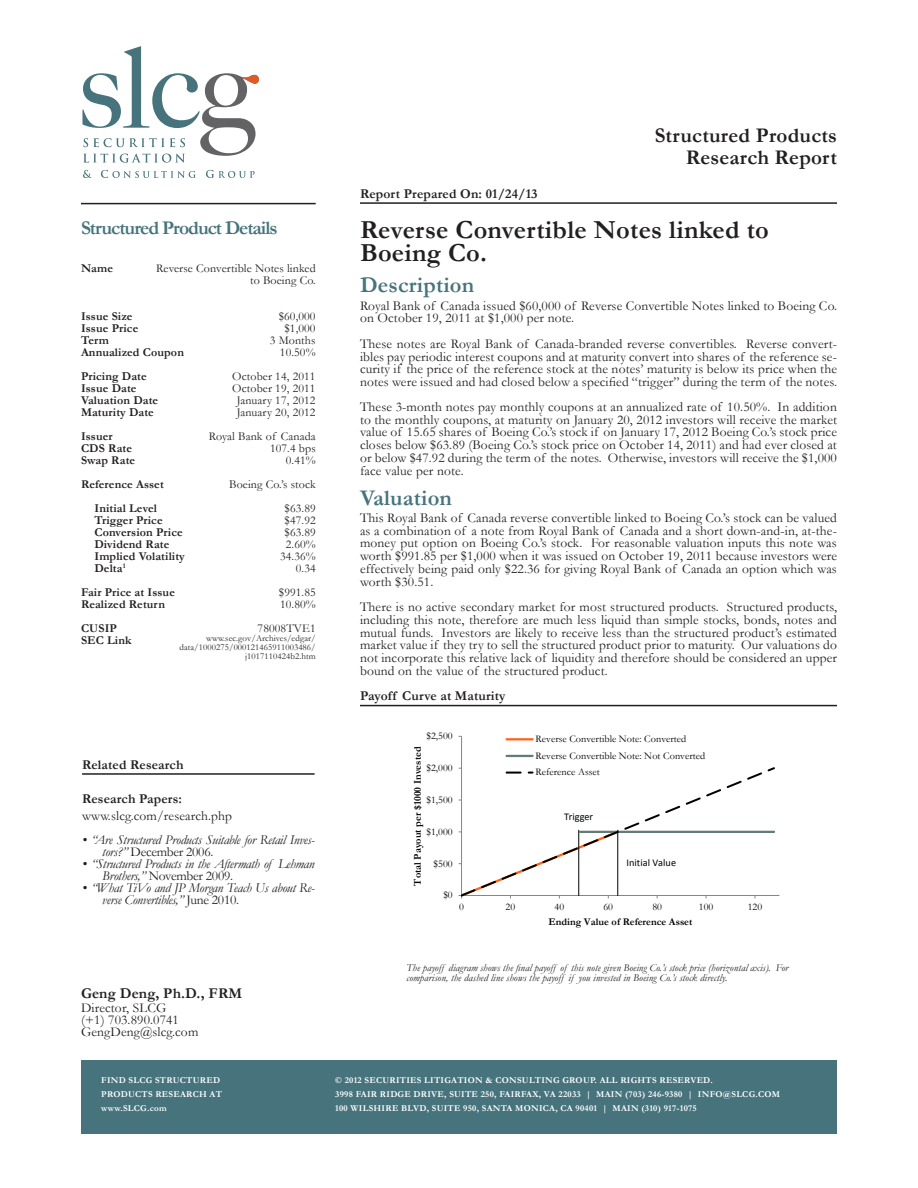
<style>
.page{position:relative;width:918px;height:1188px;background:#fff}
.page>*{position:absolute;margin:0;border:0;box-sizing:border-box;transform-origin:0 0}
.t1{font:700 26.25px/22.5px "Garamond";letter-spacing:.01em;color:#231f20}
.t2{font:700 22.5px "Garamond";letter-spacing:.01em;color:#46737c}
.t3{font:700 21px/22.5px "Garamond";letter-spacing:.01em;color:#231f20;text-align:right}
.t4{font:700 19.5px "Garamond";letter-spacing:-.05em;color:#46737c}
.t5{font:700 15px "Garamond";letter-spacing:.01em;color:#231f20}
.t6{font:13.5px/12.8px "Garamond";letter-spacing:.01em;color:#231f20;text-align:justify}
.t7{font:italic 13.5px/12px "Garamond";letter-spacing:-.02em;color:#231f20}
.t8{font:700 13.5px "Garamond";letter-spacing:.01em;color:#231f20}
.t9{font:700 12px/12px "Garamond";letter-spacing:.01em;color:#231f20}
.t10{font:12px/12px "Garamond";letter-spacing:.01em;color:#231f20;text-align:right}
.t11{font:italic 10.5px/9.8px "Garamond";letter-spacing:.01em;color:#231f20}
.t12{font:700 10.35px "Garamond";color:#000}
.t13{font:10.35px "Garamond";color:#000}
.t14{font:10.35px "Calibri";letter-spacing:-.005em;color:#000}
.t15{font:10.2px/16.6px "Garamond";color:#000}
.t16{font:700 10.2px "Garamond";color:#000}
.t17{font:10.2px "Calibri";color:#000}
.t18{font:700 9px/14.2px "Garamond";letter-spacing:.03em;color:#fff}
.t19{font:9px/9px "Garamond";letter-spacing:.01em;color:#231f20;text-align:right}
.s1{font-style:normal}
</style>
<div class="page">
<hr style="left:360px;top:202px;width:477px;height:2px;background:#231f20">
<hr style="left:360px;top:705px;width:477px;height:1px;background:#231f20">
<hr style="left:461px;top:736px;width:1px;height:159px;background:#868686">
<hr style="left:462px;top:895px;width:317px;height:1px;background:#868686">
<hr style="left:507px;top:738px;width:26px;height:2px;background:#ff6319">
<hr style="left:507px;top:755px;width:26px;height:2px;background:#627d77">
<svg style="left:459px;top:767px;width:316px;height:131px"></svg>
<hr style="left:81px;top:203px;width:235px;height:1px;background:#231f20">
<div style="left:81px;top:1061px;width:234px;height:73px;background:#46737c"></div>
<div style="left:315px;top:1061px;width:522px;height:73px;background:#46737c"></div>
<hr style="left:82px;top:773px;width:233px;height:2px;background:#231f20">
<svg style="left:83px;top:170px;width:9px;height:8px"></svg>
<svg style="left:101px;top:170px;width:95px;height:8px"></svg>
<svg style="left:206px;top:170px;width:49px;height:8px"></svg>
<svg style="left:82px;top:46px;width:177px;height:117px"></svg>
<h3 class="t4" style="left:81px;top:215px;width:198px">Structured Product Details</h3>
<p class="t9" style="left:81px;top:263px;width:33px">Name</p>
<p class="t10" style="left:156px;top:262px;width:161px">Reverse Convertible Notes linked to Boeing Co.</p>
<p class="t10" style="left:270px;top:310px;width:47px">$60,000 $1,000<br>3 Months<br>10.50%</p>
<p class="t10" style="left:232px;top:370px;width:85px;text-align:center">October 14, 2011<br>October 19, 2011<br>January 17, 2012<br>January 20, 2012</p>
<p class="t9" style="left:81px;top:310px;width:104px">Issue Size<br>Issue Price<br>Term<br>Annualized Coupon</p>
<p class="t9" style="left:81px;top:370px;width:79px">Pricing Date<br>Issue Date<br>Valuation Date<br>Maturity Date</p>
<p class="t9" style="left:81px;top:430px;width:56px">Issuer<br>CDS Rate<br>Swap Rate</p>
<p class="t10" style="left:209px;top:430px;width:108px">Royal Bank of Canada<br>107.4 bps<br>0.41%</p>
<p class="t9" style="left:95px;top:502px;width:92px">Initial Level<br>Trigger Price<br>Conversion Price<br>Dividend Rate<br>Implied Volatility<br>Delta<sup>1</sup></p>
<p class="t10" style="left:280px;top:502px;width:37px">$63.89 $47.92 $63.89<br>2.60%<br>34.36%<br>0.34</p>
<p class="t9" style="left:81px;top:586px;width:95px">Fair Price at Issue<br>Realized Return</p>
<p class="t9" style="left:81px;top:622px;width:52px">CUSIP<br>SEC Link</p>
<p class="t9" style="left:81px;top:479px;width:84px">Reference Asset</p>
<p class="t10" style="left:229px;top:478px;width:88px">Boeing Co.’s stock</p>
<p class="t10" style="left:279px;top:586px;width:38px;text-align:left">$991.85<br>10.80%</p>
<p class="t10" style="left:258px;top:622px;width:60px">78008TVE1</p>
<p class="t19" style="left:180px;top:633px;width:138px">www.sec.gov/Archives/edgar/ data/1000275/000121465911003486/ j1017110424b2.htm</p>
<p class="t8" style="left:82px;top:755px;width:103px">Related Research</p>
<p class="t8" style="left:82px;top:790px;width:102px">Research Papers:</p>
<p class="t6" style="left:82px;top:809px;width:151px">www.slcg.com/research.php</p>
<p class="t7" style="left:102px;top:833px;width:214px;text-indent:-20px">• “Are Structured Products Suitable for Retail Inves&shy;tors?” <span class="s1">December 2006.</span></p>
<p class="t7" style="left:102px;top:857px;width:214px;text-indent:-20px">• “Structured Products in the Aftermath of Lehman<br>Brothers,” <span class="s1">November 2009.</span></p>
<p class="t7" style="left:102px;top:881px;width:214px;text-indent:-20px">• “What TiVo and JP Morgan Teach Us about Re&shy;verse Convertibles,” <span class="s1">June 2010.</span></p>
<h3 class="t3" style="left:655px;top:124px;width:184px">Structured Products<br>Research Report</h3>
<p class="t8" style="left:360px;top:184px;width:179px">Report Prepared On: 01/24/13</p>
<h1 class="t1" style="left:360px;top:219px;width:410px">Reverse Convertible Notes linked to<br>Boeing Co.</h1>
<h2 class="t2" style="left:360px;top:270px;width:116px">Description</h2>
<p class="t6" style="left:360px;top:299px;width:478px">Royal Bank of Canada issued $60,000 of Reverse Convertible Notes linked to Boeing Co. on October 19, 2011 at $1,000 per note.</p>
<p class="t6" style="left:360px;top:337px;width:479px">These notes are Royal Bank of Canada-branded reverse convertibles. Reverse convert&shy;ibles pay periodic interest coupons and at maturity convert into shares of the reference se&shy;curity if the price of the reference stock at the notes’ maturity is below its price when the notes were issued and had closed below a specified “trigger” during the term of the notes.</p>
<p class="t6" style="left:360px;top:400px;width:479px">These 3-month notes pay monthly coupons at an annualized rate of 10.50%. In addition to the monthly coupons, at maturity on January 20, 2012 investors will receive the market value of 15.65 shares of Boeing Co.’s stock if on January 17, 2012 Boeing Co.’s stock price closes below $63.89 (Boeing Co.’s stock price on October 14, 2011) and had ever closed at or below $47.92 during the term of the notes. Otherwise, investors will receive the $1,000 face value per note.</p>
<h2 class="t2" style="left:360px;top:482px;width:94px">Valuation</h2>
<p class="t6" style="left:360px;top:511px;width:479px">This Royal Bank of Canada reverse convertible linked to Boeing Co.’s stock can be valued as a combination of a note from Royal Bank of Canada and a short down-and-in, at-the&shy;money put option on Boeing Co.’s stock. For reasonable valuation inputs this note was worth $991.85 per $1,000 when it was issued on October 19, 2011 because investors were effectively being paid only $22.36 for giving Royal Bank of Canada an option which was worth $30.51.</p>
<p class="t6" style="left:360px;top:600px;width:479px">There is no active secondary market for most structured products. Structured products, including this note, therefore are much less liquid than simple stocks, bonds, notes and mutual funds. Investors are likely to receive less than the structured product’s estimated market value if they try to sell the structured product prior to maturity. Our valuations do not incorporate this relative lack of liquidity and therefore should be considered an upper bound on the value of the structured product.</p>
<p class="t8" style="left:360px;top:687px;width:147px">Payoff Curve at Maturity</p>
<p class="t15" style="left:427px;top:727px;width:28px">$2,500</p>
<p class="t12" style="left:410px;top:886px;width:140px;rotate:-90deg">Total Payout per $1000 Invested</p>
<p class="t13" style="left:427px;top:761px;width:28px">$2,000</p>
<p class="t13" style="left:427px;top:793px;width:28px">$1,500</p>
<p class="t15" style="left:427px;top:823px;width:28px">$1,000</p>
<p class="t13" style="left:434px;top:856px;width:21px">$500</p>
<p class="t15" style="left:443px;top:887px;width:11px">$0</p>
<p class="t15" style="left:535px;top:730px;width:171px">Reverse Convertible Note: Converted<br>Reverse Convertible Note: Not Converted<br>Reference Asset</p>
<p class="t14" style="left:564px;top:810px;width:31px">Trigger</p>
<p class="t17" style="left:627px;top:857px;width:51px">Initial Value</p>
<p class="t15" style="left:459px;top:899px;width:6px">0</p>
<p class="t15" style="left:506px;top:899px;width:11px">20</p>
<p class="t15" style="left:555px;top:899px;width:11px">40</p>
<p class="t15" style="left:603px;top:899px;width:11px">60</p>
<p class="t15" style="left:652px;top:899px;width:11px">80</p>
<p class="t15" style="left:699px;top:899px;width:16px">100</p>
<p class="t15" style="left:748px;top:899px;width:16px">120</p>
<p class="t16" style="left:549px;top:915px;width:145px">Ending Value of Reference Asset</p>
<p class="t11" style="left:406px;top:963px;width:383px">The payoff diagram shows the final payoff of this note given Boeing Co.’s stock price (horizontal axis). For comparison, the dashed line shows the payoff if you invested in Boeing Co.’s stock directly.</p>
<p class="t5" style="left:81px;top:983px;width:163px">Geng Deng, Ph.D., FRM</p>
<p class="t6" style="left:81px;top:1001px;width:119px;line-height:12px;text-align:left">Director, SLCG<br>(+1) 703.890.0741<br>GengDeng@slcg.com</p>
<p class="t18" style="left:101px;top:1073px;width:122px">FIND SLCG STRUCTURED<br>PRODUCTS RESEARCH AT www.SLCG.com</p>
<p class="t18" style="left:335px;top:1073px;width:446px">© 2012 SECURITIES LITIGATION &amp; CONSULTING GROUP. ALL RIGHTS RESERVED.<br>3998 FAIR RIDGE DRIVE, SUITE 250, FAIRFAX, VA 22033 | MAIN (703) 246-9380 | INFO@SLCG.COM<br>100 WILSHIRE BLVD, SUITE 950, SANTA MONICA, CA 90401 | MAIN (310) 917-1075</p>
</div>
